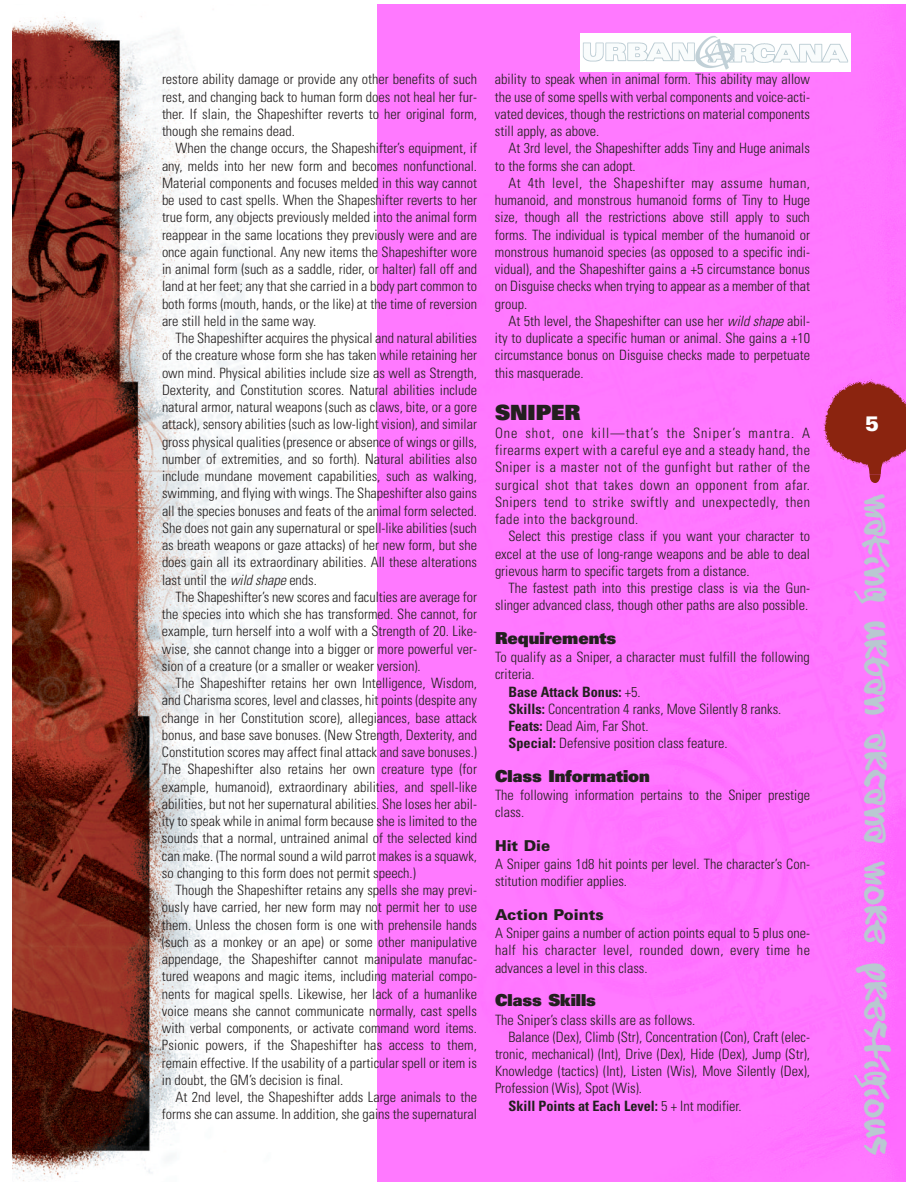
<style>
.page{position:relative;width:918px;height:1188px;background:#fff}
.page>*{position:absolute;margin:0;border:0;box-sizing:border-box;transform-origin:0 0}
.t1{font:27px "Subway";color:#b9c8d1}
.t2{font:900 21px "Univers";color:#231f1f}
.t3{font:900 21px "Univers";color:#fff}
.t4{font:900 16.5px "Univers";color:#231f1f}
.t5{font:900 15px "Univers";color:#231f1f}
.t6{font:300 condensed 14.25px/17.2px "Univers";color:#231f1f;text-align:justify}
.t7{font:700 condensed 14.25px "Univers";color:#231f1f}
.s1{font-style:italic}
.s2{font-weight:300}
.s3{font-weight:700}
</style>
<div class="page">
<div style="left:378px;top:4px;width:528px;height:1178px;background:#ff79ff"></div>
<img style="left:580px;top:33px;width:270px;height:39px">
<svg style="left:824px;top:380px;width:82px;height:104px;background:#b24060"></svg>
<img style="left:12px;top:16px;width:288px;height:1165px">
<p class="t6" style="left:162px;top:72px;width:317px">restore ability damage or provide any other benefits of such rest, and changing back to human form does not heal her fur&shy;ther. If slain, the Shapeshifter reverts to her original form, though she remains dead.</p>
<p class="t6" style="left:162px;top:141px;width:317px;text-indent:14px">When the change occurs, the Shapeshifter’s equipment, if any, melds into her new form and becomes nonfunctional.<br>Material components and focuses melded in this way cannot be used to cast spells. When the Shapeshifter reverts to her true form, any objects previously melded into the animal form reappear in the same locations they previously were and are once again functional. Any new items the Shapeshifter wore in animal form (such as a saddle, rider, or halter) fall off and land at her feet; any that she carried in a body part common to both forms (mouth, hands, or the like) at the time of reversion are still held in the same way.</p>
<p class="t6" style="left:162px;top:331px;width:317px;text-indent:14px">The Shapeshifter acquires the physical and natural abilities of the creature whose form she has taken while retaining her own mind. Physical abilities include size as well as Strength, Dexterity, and Constitution scores. Natural abilities include natural armor, natural weapons (such as claws, bite, or a gore attack), sensory abilities (such as low-light vision), and similar gross physical qualities (presence or absence of wings or gills, number of extremities, and so forth). Natural abilities also include mundane movement capabilities, such as walking, swimming, and flying with wings. The Shapeshifter also gains all the species bonuses and feats of the animal form selected.<br>She does not gain any supernatural or spell-like abilities (such as breath weapons or gaze attacks) of her new form, but she does gain all its extraordinary abilities. All these alterations last until the <span class="s1">wild shape</span> ends.</p>
<p class="t6" style="left:162px;top:590px;width:317px;text-indent:14px">The Shapeshifter’s new scores and faculties are average for the species into which she has transformed. She cannot, for example, turn herself into a wolf with a Strength of 20. Like&shy;wise, she cannot change into a bigger or more powerful ver&shy;sion of a creature (or a smaller or weaker version).</p>
<p class="t6" style="left:162px;top:676px;width:317px;text-indent:14px">The Shapeshifter retains her own Intelligence, Wisdom, and Charisma scores, level and classes, hit points (despite any change in her Constitution score), allegiances, base attack bonus, and base save bonuses. (New Strength, Dexterity, and Constitution scores may affect final attack and save bonuses.)<br>The Shapeshifter also retains her own creature type (for example, humanoid), extraordinary abilities, and spell-like abilities, but not her supernatural abilities. She loses her abil&shy;ity to speak while in animal form because she is limited to the sounds that a normal, untrained animal of the selected kind can make. (The normal sound a wild parrot makes is a squawk, so changing to this form does not permit speech.)</p>
<p class="t6" style="left:162px;top:883px;width:317px;text-indent:14px">Though the Shapeshifter retains any spells she may previ&shy;ously have carried, her new form may not permit her to use them. Unless the chosen form is one with prehensile hands (such as a monkey or an ape) or some other manipulative appendage, the Shapeshifter cannot manipulate manufac&shy;tured weapons and magic items, including material compo&shy;nents for magical spells. Likewise, her lack of a humanlike voice means she cannot communicate normally, cast spells with verbal components, or activate command word items.<br>Psionic powers, if the Shapeshifter has access to them, remain effective. If the usability of a particular spell or item is in doubt, the GM’s decision is final.</p>
<p class="t6" style="left:162px;top:1090px;width:317px;text-align:right">At 2nd level, the Shapeshifter adds Large animals to the forms she can assume. In addition, she gains the supernatural</p>
<p class="t6" style="left:495px;top:72px;width:317px">ability to speak when in animal form. This ability may allow the use of some spells with verbal components and voice-acti&shy;vated devices, though the restrictions on material components still apply, as above.</p>
<p class="t6" style="left:495px;top:141px;width:317px;text-indent:14px">At 3rd level, the Shapeshifter adds Tiny and Huge animals to the forms she can adopt.</p>
<p class="t6" style="left:495px;top:176px;width:317px;text-indent:14px">At 4th level, the Shapeshifter may assume human, humanoid, and monstrous humanoid forms of Tiny to Huge size, though all the restrictions above still apply to such forms. The individual is typical member of the humanoid or monstrous humanoid species (as opposed to a specific indi&shy;vidual), and the Shapeshifter gains a +5 circumstance bonus on Disguise checks when trying to appear as a member of that group.</p>
<p class="t6" style="left:495px;top:314px;width:317px;text-indent:14px">At 5th level, the Shapeshifter can use her <span class="s1">wild shape</span> abil&shy;ity to duplicate a specific human or animal. She gains a +10 circumstance bonus on Disguise checks made to perpetuate this masquerade.</p>
<h2 class="t2" style="left:495px;top:405px;width:87px">SNIPER</h2>
<p class="t6" style="left:495px;top:426px;width:317px">One shot, one kill—that’s the Sniper’s mantra. A firearms expert with a careful eye and a steady hand, the Sniper is a master not of the gunfight but rather of the surgical shot that takes down an opponent from afar.<br>Snipers tend to strike swiftly and unexpectedly, then fade into the background.</p>
<p class="t6" style="left:495px;top:529px;width:317px;text-indent:14px">Select this prestige class if you want your character to excel at the use of long-range weapons and be able to deal grievous harm to specific targets from a distance.</p>
<p class="t6" style="left:495px;top:581px;width:317px;text-align:right">The fastest path into this prestige class is via the Gun&shy;slinger advanced class, though other paths are also possible.</p>
<p class="t4" style="left:495px;top:632px;width:123px">Requirements</p>
<p class="t6" style="left:495px;top:650px;width:316px">To qualify as a Sniper, a character must fulfill the following</p>
<p class="t6" style="left:495px;top:667px;width:41px">criteria.</p>
<p class="t7" style="left:509px;top:686px;width:134px">Base Attack Bonus: <span class="s2">+5.</span></p>
<p class="t6" style="left:509px;top:702px;width:274px"><span class="s3">Skills:</span> Concentration 4 ranks, Move Silently 8 ranks.</p>
<p class="t6" style="left:509px;top:719px;width:142px"><span class="s3">Feats:</span> Dead Aim, Far Shot.</p>
<p class="t6" style="left:509px;top:736px;width:221px"><span class="s3">Special:</span> Defensive position class feature.</p>
<p class="t4" style="left:495px;top:770px;width:156px">Class Information</p>
<p class="t6" style="left:495px;top:788px;width:317px">The following information pertains to the Sniper prestige class.</p>
<p class="t5" style="left:495px;top:840px;width:57px">Hit Die</p>
<p class="t6" style="left:495px;top:857px;width:317px">A Sniper gains 1d8 hit points per level. The character’s Con&shy;stitution modifier applies.</p>
<p class="t5" style="left:495px;top:909px;width:110px">Action Points</p>
<p class="t6" style="left:495px;top:926px;width:317px">A Sniper gains a number of action points equal to 5 plus one&shy;half his character level, rounded down, every time he advances a level in this class.</p>
<p class="t4" style="left:495px;top:995px;width:102px">Class Skills</p>
<p class="t6" style="left:495px;top:1012px;width:202px">The Sniper’s class skills are as follows.</p>
<p class="t6" style="left:509px;top:1030px;width:303px">Balance (Dex), Climb (Str), Concentration (Con), Craft (elec-</p>
<p class="t6" style="left:495px;top:1047px;width:317px">tronic, mechanical) (Int), Drive (Dex), Hide (Dex), Jump (Str),</p>
<p class="t6" style="left:495px;top:1064px;width:317px">Knowledge (tactics) (Int), Listen (Wis), Move Silently (Dex),</p>
<p class="t6" style="left:495px;top:1081px;width:149px">Profession (Wis), Spot (Wis).</p>
<p class="t7" style="left:509px;top:1100px;width:235px">Skill Points at Each Level: <span class="s2">5 + Int modifier.</span></p>
<h2 class="t3" style="left:865px;top:415px;width:16px">5</h2>
<h1 class="t1" style="left:891px;top:496px;width:661px;rotate:90deg">making urban arcana more prestigious</h1>
</div>
